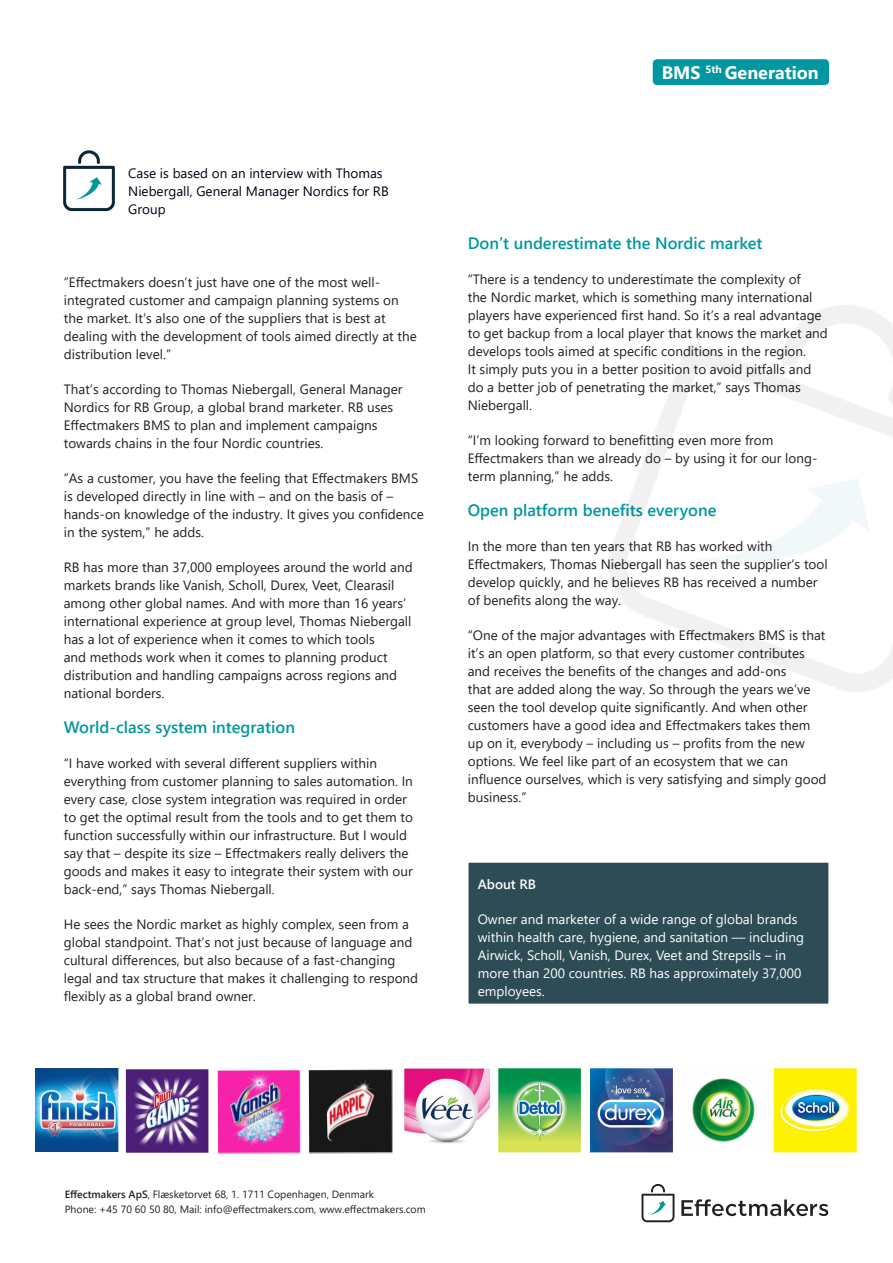
<style>
.page{position:relative;width:893px;height:1263px;background:#fff}
.page>*{position:absolute;margin:0;border:0;box-sizing:border-box;transform-origin:0 0}
.t1{font:700 18px "Segoe UI";color:#fff}
.t2{font:600 16.5px "Segoe UI";color:#0097a0}
.t3{font:13.5px/18px "Segoe UI";color:#231f20}
.t4{font:13.5px/18px "Segoe UI";color:#fff}
.t5{font:13.5px/18px "Segoe UI";color:#000213}
.t6{font:600 13.5px "Segoe UI";color:#fff}
.t7{font:10.5px/15px "Segoe UI";color:#231f20}
.s1{font-weight:600}
</style>
<div class="page">
<div style="left:464px;top:858px;width:369px;height:150px;background:#2e4c56;border:4px solid #fff"></div>
<img style="left:36px;top:1069px;width:83px;height:82px">
<img style="left:125px;top:1069px;width:83px;height:83px">
<img style="left:218px;top:1070px;width:175px;height:84px">
<img style="left:405px;top:1069px;width:85px;height:75px">
<img style="left:499px;top:1069px;width:358px;height:83px">
<div style="left:653px;top:59px;width:176px;height:26px;background:#0097a0;border-radius:4px"></div>
<svg style="left:681px;top:1199px;width:147px;height:17px"></svg>
<svg style="left:641px;top:1184px;width:33px;height:38px"></svg>
<img style="left:63px;top:150px;width:52px;height:62px">
<p class="t5" style="left:128px;top:164px;width:262px">Case is based on an interview with Thomas<br>Niebergall, General Manager Nordics for RB<br>Group</p>
<p class="t3" style="left:64px;top:273px;width:354px">”Effectmakers doesn’t just have one of the most well&shy;integrated customer and campaign planning systems on the market. It’s also one of the suppliers that is best at dealing with the development of tools aimed directly at the distribution level.”</p>
<p class="t3" style="left:64px;top:380px;width:340px">That’s according to Thomas Niebergall, General Manager Nordics for RB Group, a global brand marketer. RB uses Effectmakers BMS to plan and implement campaigns towards chains in the four Nordic countries.</p>
<p class="t3" style="left:64px;top:469px;width:362px">”As a customer, you have the feeling that Effectmakers BMS is developed directly in line with – and on the basis of – hands-on knowledge of the industry. It gives you confidence in the system,” he adds.</p>
<p class="t3" style="left:64px;top:558px;width:350px">RB has more than 37,000 employees around the world and markets brands like Vanish, Scholl, Durex, Veet, Clearasil among other global names. And with more than 16 years’ international experience at group level, Thomas Niebergall has a lot of experience when it comes to which tools<br>and methods work when it comes to planning product distribution and handling campaigns across regions and national borders.</p>
<p class="t2" style="left:64px;top:714px;width:233px">World-class system integration</p>
<p class="t3" style="left:64px;top:754px;width:351px">“I have worked with several different suppliers within everything from customer planning to sales automation. In every case, close system integration was required in order to get the optimal result from the tools and to get them to function successfully within our infrastructure. But I would say that – despite its size – Effectmakers really delivers the goods and makes it easy to integrate their system with our back-end,” says Thomas Niebergall.</p>
<p class="t3" style="left:64px;top:915px;width:356px">He sees the Nordic market as highly complex, seen from a global standpoint. That’s not just because of language and cultural differences, but also because of a fast-changing legal and tax structure that makes it challenging to respond flexibly as a global brand owner.</p>
<h1 class="t1" style="left:662px;top:58px;width:159px">BMS <sup>5th</sup> Generation</h1>
<p class="t2" style="left:468px;top:230px;width:296px">Don’t underestimate the Nordic market</p>
<p class="t3" style="left:468px;top:270px;width:362px">“There is a tendency to underestimate the complexity of<br>the Nordic market, which is something many international players have experienced first hand. So it’s a real advantage to get backup from a local player that knows the market and develops tools aimed at specific conditions in the region.<br>It simply puts you in a better position to avoid pitfalls and do a better job of penetrating the market,” says Thomas Niebergall.</p>
<p class="t3" style="left:468px;top:431px;width:351px">“I’m looking forward to benefitting even more from<br>Effectmakers than we already do – by using it for our long&shy;term planning,” he adds.</p>
<p class="t2" style="left:468px;top:497px;width:250px">Open platform benefits everyone</p>
<p class="t3" style="left:468px;top:537px;width:361px">In the more than ten years that RB has worked with Effectmakers, Thomas Niebergall has seen the supplier’s tool develop quickly, and he believes RB has received a number of benefits along the way.</p>
<p class="t3" style="left:468px;top:626px;width:360px">“One of the major advantages with Effectmakers BMS is that it’s an open platform, so that every customer contributes and receives the benefits of the changes and add-ons<br>that are added along the way. So through the years we’ve seen the tool develop quite significantly. And when other customers have a good idea and Effectmakers takes them up on it, everybody – including us – profits from the new options. We feel like part of an ecosystem that we can influence ourselves, which is very satisfying and simply good business.”</p>
<p class="t6" style="left:478px;top:873px;width:60px">About RB</p>
<p class="t4" style="left:478px;top:909px;width:328px">Owner and marketer of a wide range of global brands within health care, hygiene, and sanitation –– including Airwick, Scholl, Vanish, Durex, Veet and Strepsils – in more than 200 countries. RB has approximately 37,000 employees.</p>
<p class="t7" style="left:65px;top:1186px;width:363px"><span class="s1">Effectmakers ApS</span>, Flæsketorvet 68, 1. 1711 Copenhagen, Denmark<br>Phone: +45 70 60 50 80, Mail: info@effectmakers.com, www.effectmakers.com</p>
</div>
